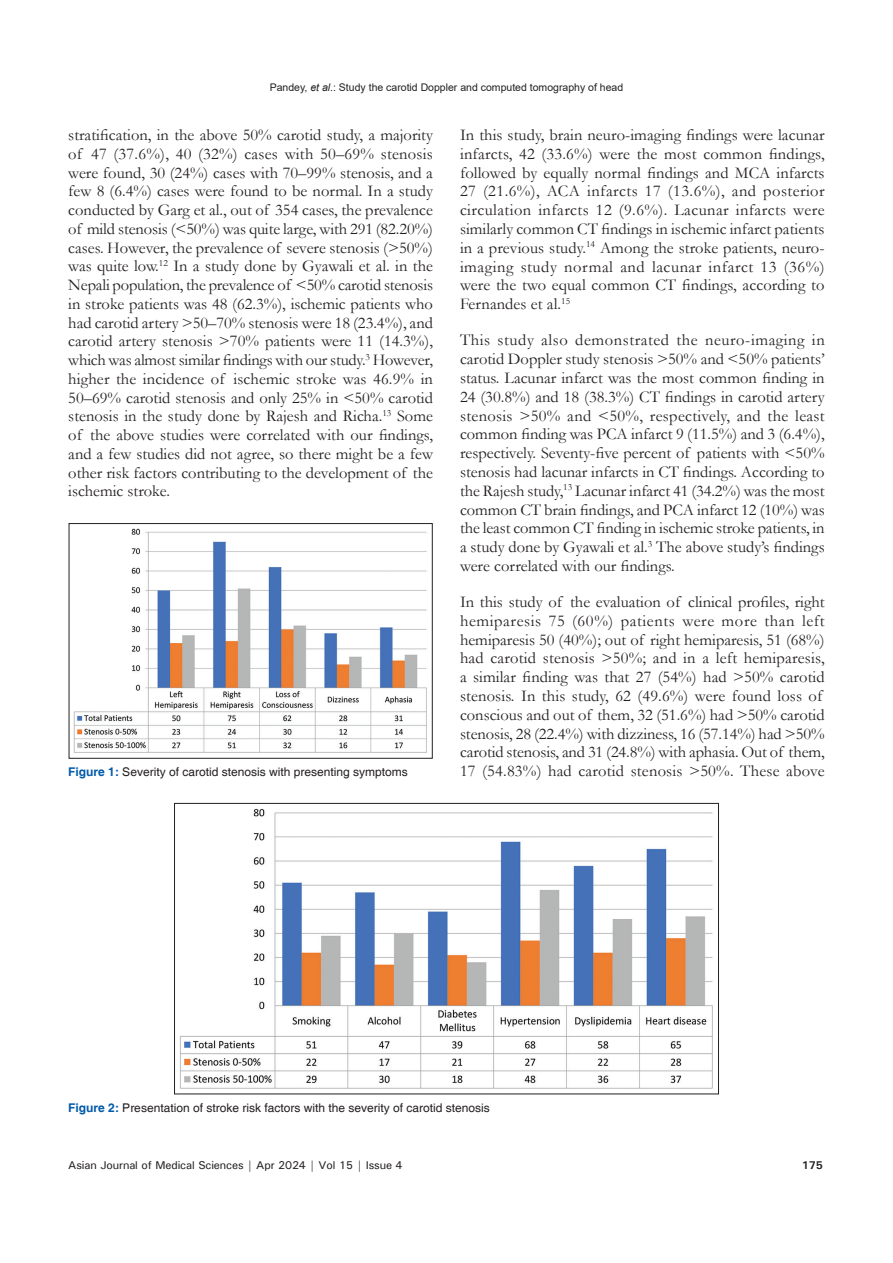
<style>
.page{position:relative;width:893px;height:1263px;background:#fff}
.page>*{position:absolute;margin:0;border:0;box-sizing:border-box;transform-origin:0 0}
.TX{font:16.5px/18.8px "Garamond";color:#231f20;text-align:justify}
.FGC{font:12px "Helvetica";color:#231f20}
.t1{font:500 11.25px "Univers";letter-spacing:-.01em;color:#231f20}
.t2{font:700 11.25px "Univers";color:#231f20}
.t3{font:10.5px "Arial";color:#231f20}
.s1{font-style:italic}
.s2{font-weight:700;color:#015aaa}
</style>
<div class="page">
<img style="left:180px;top:808px;width:533px;height:281px">
<div style="left:174px;top:803px;width:545px;height:291px;border:1px solid #231f20"></div>
<img style="left:73px;top:528px;width:354px;height:225px">
<div style="left:69px;top:523px;width:363px;height:235px;border:1px solid #231f20"></div>
<p class="t3" style="left:270px;top:80px;width:355px">Pandey, <span class="s1">et al</span>.: Study the carotid Doppler and computed tomography of head</p>
<p class="TX" style="left:68px;top:125px;width:366px">stratification, in the above 50% carotid study, a majority of 47 (37.6%), 40 (32%) cases with 50–69% stenosis were found, 30 (24%) cases with 70–99% stenosis, and a few 8 (6.4%) cases were found to be normal. In a study conducted by Garg et al., out of 354 cases, the prevalence of mild stenosis (&lt;50%) was quite large, with 291 (82.20%) cases. However, the prevalence of severe stenosis (&gt;50%) was quite low.<sup>12</sup> In a study done by Gyawali et al. in the Nepali population, the prevalence of &lt;50% carotid stenosis in stroke patients was 48 (62.3%), ischemic patients who had carotid artery &gt;50–70% stenosis were 18 (23.4%), and carotid artery stenosis &gt;70% patients were 11 (14.3%), which was almost similar findings with our study.<sup>3</sup> However, higher the incidence of ischemic stroke was 46.9% in 50–69% carotid stenosis and only 25% in &lt;50% carotid stenosis in the study done by Rajesh and Richa.<sup>13</sup> Some of the above studies were correlated with our findings, and a few studies did not agree, so there might be a few other risk factors contributing to the development of the ischemic stroke.</p>
<p class="TX" style="left:460px;top:125px;width:366px">In this study, brain neuro-imaging findings were lacunar infarcts, 42 (33.6%) were the most common findings, followed by equally normal findings and MCA infarcts 27 (21.6%), ACA infarcts 17 (13.6%), and posterior circulation infarcts 12 (9.6%). Lacunar infarcts were similarly common CT findings in ischemic infarct patients in a previous study.<sup>14</sup> Among the stroke patients, neuro&shy;imaging study normal and lacunar infarct 13 (36%) were the two equal common CT findings, according to Fernandes et al.<sup>15</sup></p>
<p class="TX" style="left:460px;top:330px;width:366px">This study also demonstrated the neuro-imaging in carotid Doppler study stenosis &gt;50% and &lt;50% patients’ status. Lacunar infarct was the most common finding in 24 (30.8%) and 18 (38.3%) CT findings in carotid artery stenosis &gt;50% and &lt;50%, respectively, and the least common finding was PCA infarct 9 (11.5%) and 3 (6.4%), respectively. Seventy-five percent of patients with &lt;50% stenosis had lacunar infarcts in CT findings. According to the Rajesh study,<sup>13</sup> Lacunar infarct 41 (34.2%) was the most common CT brain findings, and PCA infarct 12 (10%) was the least common CT finding in ischemic stroke patients, in a study done by Gyawali et al.<sup>3</sup> The above study’s findings were correlated with our findings.</p>
<p class="TX" style="left:460px;top:592px;width:366px;text-align:left">In this study of the evaluation of clinical profiles, right hemiparesis 75 (60%) patients were more than left hemiparesis 50 (40%); out of right hemiparesis, 51 (68%) had carotid stenosis &gt;50%; and in a left hemiparesis, a similar finding was that 27 (54%) had &gt;50% carotid stenosis. In this study, 62 (49.6%) were found loss of conscious and out of them, 32 (51.6%) had &gt;50% carotid stenosis, 28 (22.4%) with dizziness, 16 (57.14%) had &gt;50% carotid stenosis, and 31 (24.8%) with aphasia. Out of them, 17 (54.83%) had carotid stenosis &gt;50%. These above</p>
<p class="FGC" style="left:68px;top:765px;width:341px"><span class="s2">Figure 1:</span> Severity of carotid stenosis with presenting symptoms</p>
<p class="FGC" style="left:68px;top:1101px;width:423px"><span class="s2">Figure 2:</span> Presentation of stroke risk factors with the severity of carotid stenosis</p>
<p class="t1" style="left:68px;top:1157px;width:336px">Asian Journal of Medical Sciences | Apr 2024 | Vol 15 | Issue 4</p>
<p class="t2" style="left:802px;top:1157px;width:23px">175</p>
</div>
